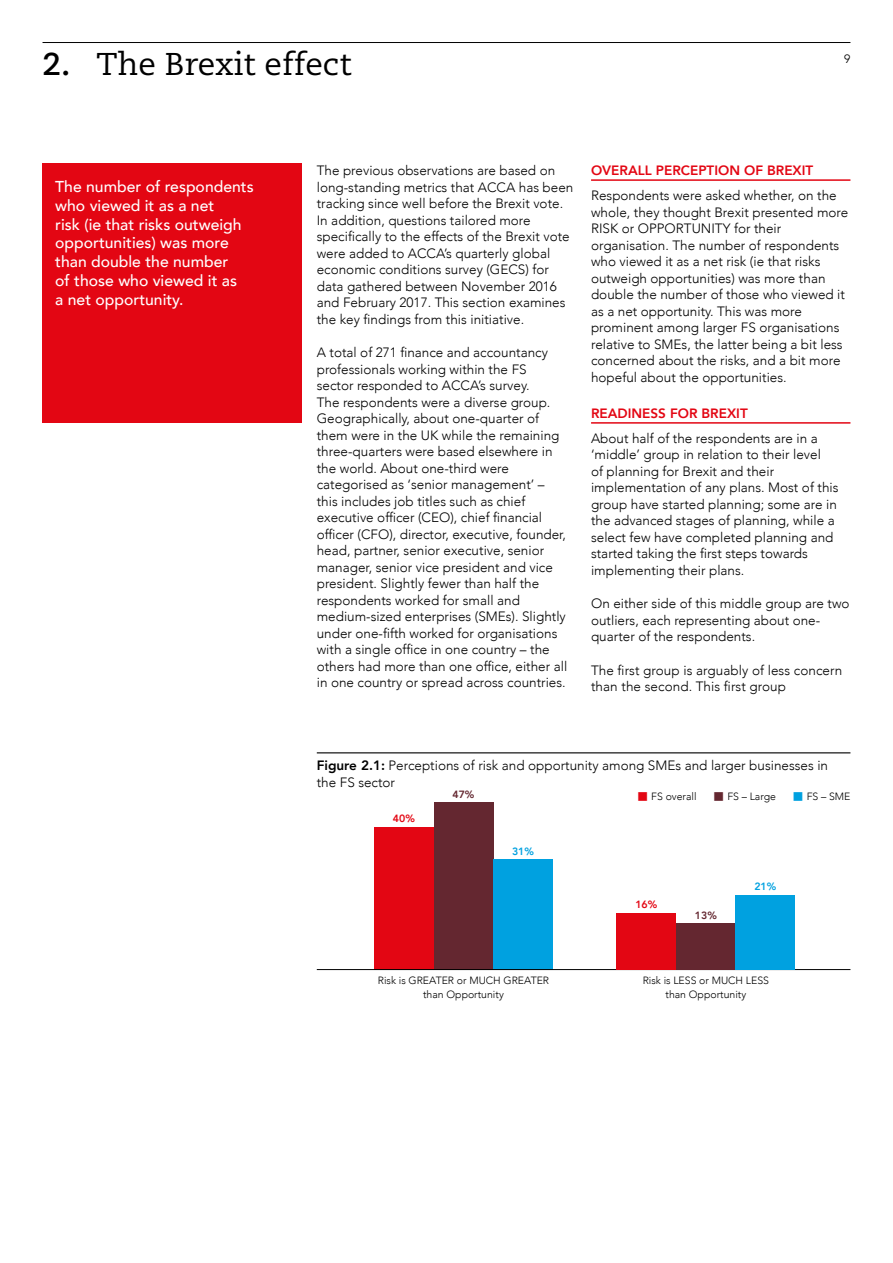
<style>
.page{position:relative;width:893px;height:1263px;background:#fff}
.page>*{position:absolute;margin:0;border:0;box-sizing:border-box;transform-origin:0 0}
.t1{font:31.5px "Caecilia";color:#000}
.t2{font:500 15.75px/18.8px "Avenir";color:#fff}
.t3{font:300 13.5px/16.5px "Avenir";color:#000}
.t4{font:800 13.5px "Avenir";color:#e30613}
.t5{font:300 12px "Avenir";color:#000}
.t6{font:300 10.5px/13.5px "Avenir";color:#000;text-align:center}
.t7{font:800 10.5px "Avenir";color:#00a1e0}
.t8{font:800 10.5px "Avenir";color:#e30613}
.t9{font:800 10.5px "Avenir";color:#642730}
.s1{font-weight:700}
.s2{font-weight:800}
.s3{color:#e30613}
.s4{color:#642730}
.s5{color:#00a1e0}
</style>
<div class="page">
<hr style="left:591px;top:179px;width:259px;height:2px;background:#e30613">
<hr style="left:591px;top:422px;width:259px;height:2px;background:#e30613">
<hr style="left:43px;top:42px;width:807px;height:1px;background:#000">
<div style="left:43px;top:164px;width:259px;height:259px;background:#e30613"></div>
<div style="left:374px;top:826px;width:60px;height:143px;background:#e30613"></div>
<div style="left:434px;top:802px;width:59px;height:167px;background:#642730"></div>
<div style="left:493px;top:859px;width:60px;height:110px;background:#00a1e0"></div>
<hr style="left:317px;top:752px;width:533px;height:1px;background:#000">
<hr style="left:317px;top:969px;width:533px;height:1px;background:#000">
<div style="left:617px;top:912px;width:59px;height:57px;background:#e30613"></div>
<div style="left:676px;top:923px;width:60px;height:46px;background:#642730"></div>
<div style="left:736px;top:895px;width:59px;height:74px;background:#00a1e0"></div>
<h1 class="t1" style="left:43px;top:46px;width:311px"><span class="s1">2.</span> The Brexit effect</h1>
<p class="t5" style="left:844px;top:52px;width:8px">9</p>
<p class="t2" style="left:55px;top:177px;width:200px">The number of respondents who viewed it as a net<br>risk (ie that risks outweigh opportunities) was more than double the number<br>of those who viewed it as<br>a net opportunity.</p>
<p class="t3" style="left:317px;top:162px;width:258px">The previous observations are based on long-standing metrics that ACCA has been tracking since well before the Brexit vote.<br>In addition, questions tailored more specifically to the effects of the Brexit vote were added to ACCA’s quarterly global economic conditions survey (GECS) for data gathered between November 2016 and February 2017. This section examines the key findings from this initiative.</p>
<p class="t3" style="left:317px;top:344px;width:252px">A total of 271 finance and accountancy professionals working within the FS<br>sector responded to ACCA’s survey.<br>The respondents were a diverse group.<br>Geographically, about one-quarter of them were in the UK while the remaining three-quarters were based elsewhere in the world. About one-third were categorised as ‘senior management’ – this includes job titles such as chief executive officer (CEO), chief financial officer (CFO), director, executive, founder, head, partner, senior executive, senior manager, senior vice president and vice president. Slightly fewer than half the respondents worked for small and medium-sized enterprises (SMEs). Slightly under one-fifth worked for organisations with a single office in one country – the others had more than one office, either all in one country or spread across countries.</p>
<p class="t4" style="left:591px;top:160px;width:224px">OVERALL PERCEPTION OF BREXIT</p>
<p class="t3" style="left:591px;top:187px;width:259px">Respondents were asked whether, on the whole, they thought Brexit presented more RISK or OPPORTUNITY for their organisation. The number of respondents who viewed it as a net risk (ie that risks outweigh opportunities) was more than double the number of those who viewed it as a net opportunity. This was more prominent among larger FS organisations relative to SMEs, the latter being a bit less concerned about the risks, and a bit more hopeful about the opportunities.</p>
<p class="t4" style="left:591px;top:403px;width:158px">READINESS FOR BREXIT</p>
<p class="t3" style="left:591px;top:430px;width:249px">About half of the respondents are in a ‘middle’ group in relation to their level<br>of planning for Brexit and their implementation of any plans. Most of this group have started planning; some are in the advanced stages of planning, while a select few have completed planning and started taking the first steps towards implementing their plans.</p>
<p class="t3" style="left:591px;top:595px;width:260px">On either side of this middle group are two outliers, each representing about one&shy;quarter of the respondents.</p>
<p class="t3" style="left:591px;top:662px;width:253px">The first group is arguably of less concern than the second. This first group</p>
<p class="t3" style="left:317px;top:757px;width:513px"><span class="s2">Figure 2.1:</span> Perceptions of risk and opportunity among SMEs and larger businesses in the FS sector</p>
<p class="t8" style="left:393px;top:810px;width:23px">40%</p>
<p class="t9" style="left:452px;top:786px;width:23px">47%</p>
<p class="t7" style="left:512px;top:843px;width:23px">31%</p>
<p class="t6" style="left:378px;top:974px;width:173px">Risk is GREATER or MUCH GREATER than Opportunity</p>
<p class="t6" style="left:637px;top:790px;width:215px"><span class="s3">■</span> FS overall <span class="s4">■</span> FS – Large <span class="s5">■</span> FS – SME</p>
<p class="t8" style="left:635px;top:896px;width:23px">16%</p>
<p class="t9" style="left:695px;top:907px;width:23px">13%</p>
<p class="t7" style="left:754px;top:878px;width:23px">21%</p>
<p class="t6" style="left:643px;top:974px;width:128px">Risk is LESS or MUCH LESS than Opportunity</p>
</div>
